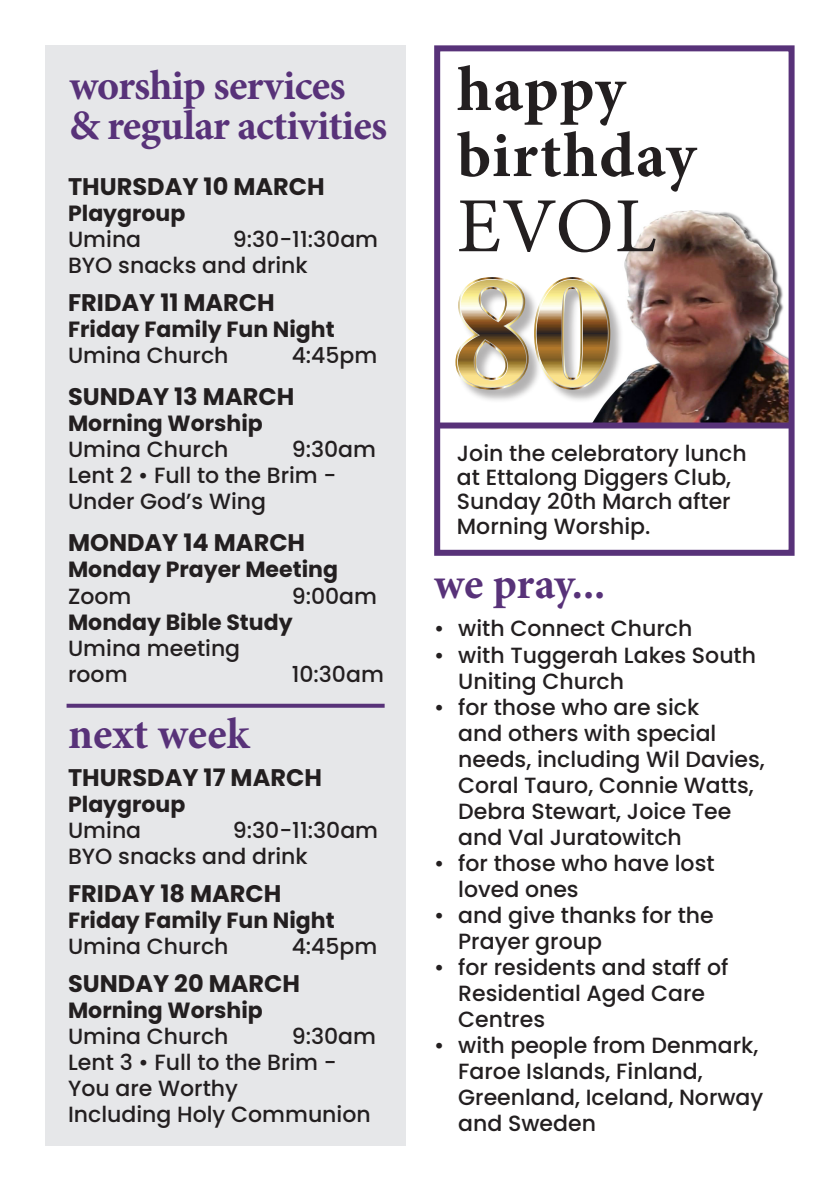
<style>
.page{position:relative;width:840px;height:1191px;background:#fff}
.page>*{position:absolute;margin:0;border:0;box-sizing:border-box;transform-origin:0 0}
.t1{font:78px "Minion Pro";color:#231f20}
.t2{font:700 64px "Minion Pro";letter-spacing:.02em;color:#231f20}
.t3{font:700 44px "Minion Pro";letter-spacing:-.005em;color:#583279}
.t4{font:700 42px/40px "Minion Pro";letter-spacing:-.02em;color:#583279}
.t5{font:700 24px "Poppins";color:#231f20}
.t6{font:500 22px/26px "Poppins";color:#231f20}
.t7{font:700 22px "Poppins";color:#231f20}
</style>
<div class="page">
<img style="left:593px;top:211px;width:194px;height:211px">
<div style="left:45px;top:45px;width:360px;height:1100px;background:#e6e7e9"></div>
<svg style="left:66px;top:703px;width:318px;height:4px"></svg>
<div style="left:434px;top:45px;width:360px;height:511px;border:6px solid #583279"></div>
<div style="left:457px;top:279px;width:166px;height:124px;background:#231f20;opacity:.35"></div>
<svg style="left:455px;top:277px;width:73px;height:112px"></svg>
<svg style="left:534px;top:277px;width:76px;height:112px"></svg>
<div style="left:435px;top:422px;width:355px;height:6px;background:#583279"></div>
<p class="t4" style="left:69px;top:65px;width:319px">worship services<br>&amp; regular activities</p>
<p class="t5" style="left:68px;top:173px;width:258px">THURSDAY 10 MARCH</p>
<p class="t7" style="left:68px;top:201px;width:119px">Playgroup</p>
<p class="t6" style="left:68px;top:227px;width:75px">Umina</p>
<p class="t6" style="left:233px;top:227px;width:147px">9:30-11:30am</p>
<p class="t6" style="left:68px;top:253px;width:241px">BYO snacks and drink</p>
<p class="t5" style="left:68px;top:289px;width:208px">FRIDAY 11 MARCH</p>
<p class="t7" style="left:68px;top:317px;width:268px">Friday Family Fun Night</p>
<p class="t6" style="left:68px;top:343px;width:162px">Umina Church</p>
<p class="t6" style="left:291px;top:343px;width:87px">4:45pm</p>
<p class="t5" style="left:68px;top:383px;width:227px">SUNDAY 13 MARCH</p>
<p class="t7" style="left:68px;top:411px;width:196px">Morning Worship</p>
<p class="t6" style="left:68px;top:437px;width:162px">Umina Church</p>
<p class="t6" style="left:291px;top:437px;width:86px">9:30am</p>
<p class="t6" style="left:68px;top:463px;width:270px">Lent 2 • Full to the Brim -<br>Under God’s Wing</p>
<p class="t5" style="left:68px;top:529px;width:238px">MONDAY 14 MARCH</p>
<p class="t7" style="left:68px;top:557px;width:271px">Monday Prayer Meeting</p>
<p class="t6" style="left:68px;top:583px;width:65px">Zoom</p>
<p class="t6" style="left:291px;top:583px;width:87px">9:00am</p>
<p class="t7" style="left:68px;top:609px;width:226px">Monday Bible Study</p>
<p class="t6" style="left:68px;top:635px;width:173px">Umina meeting</p>
<p class="t6" style="left:68px;top:661px;width:61px">room</p>
<p class="t6" style="left:291px;top:661px;width:94px">10:30am</p>
<p class="t3" style="left:68px;top:702px;width:182px">next week</p>
<p class="t5" style="left:68px;top:763px;width:255px">THURSDAY 17 MARCH</p>
<p class="t7" style="left:68px;top:791px;width:119px">Playgroup</p>
<p class="t6" style="left:68px;top:817px;width:75px">Umina</p>
<p class="t6" style="left:233px;top:817px;width:147px">9:30-11:30am</p>
<p class="t6" style="left:68px;top:843px;width:241px">BYO snacks and drink</p>
<p class="t5" style="left:68px;top:879px;width:215px">FRIDAY 18 MARCH</p>
<p class="t7" style="left:68px;top:907px;width:268px">Friday Family Fun Night</p>
<p class="t6" style="left:68px;top:933px;width:162px">Umina Church</p>
<p class="t6" style="left:291px;top:933px;width:87px">4:45pm</p>
<p class="t5" style="left:68px;top:969px;width:233px">SUNDAY 20 MARCH</p>
<p class="t7" style="left:68px;top:997px;width:196px">Morning Worship</p>
<p class="t6" style="left:68px;top:1023px;width:162px">Umina Church</p>
<p class="t6" style="left:291px;top:1023px;width:86px">9:30am</p>
<p class="t6" style="left:68px;top:1049px;width:270px">Lent 3 • Full to the Brim -<br>You are Worthy</p>
<p class="t6" style="left:68px;top:1101px;width:304px">Including Holy Communion</p>
<p class="t2" style="left:456px;top:44px;width:170px">happy</p>
<p class="t2" style="left:456px;top:110px;width:240px">birthday</p>
<p class="t1" style="left:456px;top:174px;width:201px">EVOL</p>
<p class="t6" style="left:456px;top:442px;width:291px;line-height:24px">Join the celebratory lunch at Ettalong Diggers Club,<br>Sunday 20th March after<br>Morning Worship.</p>
<p class="t3" style="left:434px;top:553px;width:173px">we pray...</p>
<p class="t6" style="left:434px;top:616px;width:259px">• with Connect Church</p>
<p class="t6" style="left:458px;top:642px;width:299px;text-indent:-24px">• with Tuggerah Lakes South<br>Uniting Church</p>
<p class="t6" style="left:458px;top:694px;width:308px;text-indent:-24px">• for those who are sick<br>and others with special needs, including Wil Davies,<br>Coral Tauro, Connie Watts,<br>Debra Stewart, Joice Tee and Val Juratowitch</p>
<p class="t6" style="left:458px;top:850px;width:258px;text-indent:-24px">• for those who have lost loved ones</p>
<p class="t6" style="left:458px;top:902px;width:257px;text-indent:-24px">• and give thanks for the<br>Prayer group</p>
<p class="t6" style="left:458px;top:954px;width:271px;text-indent:-24px">• for residents and staff of<br>Residential Aged Care<br>Centres</p>
<p class="t6" style="left:458px;top:1032px;width:306px;text-indent:-24px">• with people from Denmark,<br>Faroe Islands, Finland,<br>Greenland, Iceland, Norway and Sweden</p>
</div>
